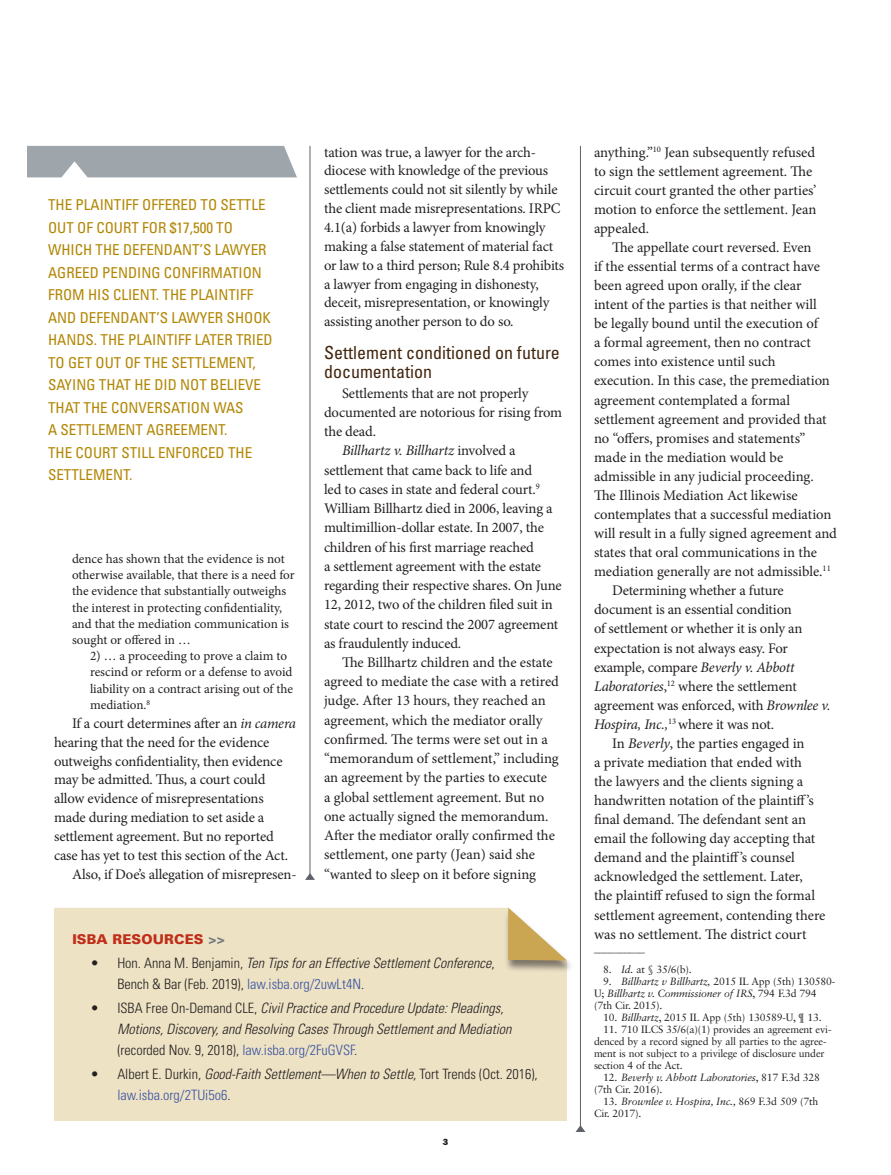
<style>
.page{position:relative;width:891px;height:1175px;background:#fff}
.page>*{position:absolute;margin:0;border:0;box-sizing:border-box;transform-origin:0 0}
.copyhead{font:condensed 18px/19.2px "Univers LT Std";color:#42260e}
.blurb{font:condensed 15px/22.5px "Univers LT Std";color:#b28705}
.body{font:14.7px/19px "Minion Pro";letter-spacing:-.005em;color:#231f20}
.t1{font:300 condensed 14.25px/21px "Univers LT Std";color:#231f20}
.t2{font:italic 300 condensed 14.25px/21px "Univers LT Std";color:#231f20}
.t3{font:900 13.5px "Univers LT Std";letter-spacing:.01em;color:#c02d19}
.long_quote{font:13.2px/16.2px "Minion Pro";color:#231f20}
.footnote{font:10.5px/12px "Sabon LT Std";letter-spacing:-.015em;color:#231f20}
.t4{font:9px "ITC Franklin Gothic Std Hvy";color:#231f20}
.s1{font-style:italic}
.s2{font-family:"Univers LT Std X Black";font-weight:400;color:#757b82}
.s3{color:#3853a3}
.s4{font-style:normal}
.s5{font-style:normal;color:#3853a3}
</style>
<div class="page">
<svg style="left:305px;top:873px;width:10px;height:7px"></svg>
<hr style="left:310px;top:146px;width:1px;height:729px;background:#5e6269">
<svg style="left:576px;top:1125px;width:9px;height:7px"></svg>
<hr style="left:580px;top:146px;width:1px;height:981px;background:#5e6269">
<svg style="left:27px;top:146px;width:270px;height:32px"></svg>
<div style="left:54px;top:908px;width:513px;height:213px;background:#eee2c4"></div>
<div style="left:504px;top:908px;width:70px;height:65px;background:#231f20;opacity:.55"></div>
<svg style="left:508px;top:907px;width:59px;height:53px"></svg>
<p class="blurb" style="left:48px;top:193px;width:226px">THE PLAINTIFF OFFERED TO SETTLE<br>OUT OF COURT FOR $17,500 TO<br>WHICH THE DEFENDANT’S LAWYER<br>AGREED PENDING CONFIRMATION<br>FROM HIS CLIENT. THE PLAINTIFF<br>AND DEFENDANT’S LAWYER SHOOK<br>HANDS. THE PLAINTIFF LATER TRIED<br>TO GET OUT OF THE SETTLEMENT,<br>SAYING THAT HE DID NOT BELIEVE<br>THAT THE CONVERSATION WAS<br>A SETTLEMENT AGREEMENT.<br>THE COURT STILL ENFORCED THE<br>SETTLEMENT.</p>
<p class="long_quote" style="left:72px;top:550px;width:224px">dence has shown that the evidence is not otherwise available, that there is a need for the evidence that substantially outweighs the interest in protecting confidentiality, and that the mediation communication is sought or offered in …</p>
<p class="long_quote" style="left:90px;top:648px;width:205px">2) … a proceeding to prove a claim to rescind or reform or a defense to avoid liability on a contract arising out of the mediation.<sup>8</sup></p>
<p class="body" style="left:54px;top:713px;width:244px;text-indent:18px">If a court determines after an <span class="s1">in camera </span>hearing that the need for the evidence outweighs confidentiality, then evidence may be admitted. Thus, a court could allow evidence of misrepresentations made during mediation to set aside a settlement agreement. But no reported case has yet to test this section of the Act.</p>
<p class="body" style="left:72px;top:864px;width:226px">Also, if Doe’s allegation of misrepresen-</p>
<p class="body" style="left:324px;top:142px;width:242px">tation was true, a lawyer for the arch&shy;diocese with knowledge of the previous settlements could not sit silently by while the client made misrepresentations. IRPC 4.1(a) forbids a lawyer from knowingly making a false statement of material fact or law to a third person; Rule 8.4 prohibits a lawyer from engaging in dishonesty, deceit, misrepresentation, or knowingly assisting another person to do so.</p>
<p class="copyhead" style="left:324px;top:343px;width:237px">Settlement conditioned on future documentation</p>
<p class="body" style="left:324px;top:383px;width:240px;text-indent:18px">Settlements that are not properly documented are notorious for rising from the dead.</p>
<p class="body" style="left:324px;top:441px;width:239px;text-indent:18px"><span class="s1">Billhartz v. Billhartz</span> involved a settlement that came back to life and<br>led to cases in state and federal court.<sup>9<br></sup>William Billhartz died in 2006, leaving a multimillion-dollar estate. In 2007, the children of his first marriage reached<br>a settlement agreement with the estate regarding their respective shares. On June 12, 2012, two of the children filed suit in state court to rescind the 2007 agreement as fraudulently induced.</p>
<p class="body" style="left:324px;top:652px;width:237px;text-indent:18px">The Billhartz children and the estate agreed to mediate the case with a retired judge. After 13 hours, they reached an agreement, which the mediator orally confirmed. The terms were set out in a “memorandum of settlement,” including an agreement by the parties to execute<br>a global settlement agreement. But no one actually signed the memorandum.<br>After the mediator orally confirmed the settlement, one party (Jean) said she “wanted to sleep on it before signing</p>
<p class="t3" style="left:72px;top:930px;width:154px">ISBA RESOURCES <span class="s2">&gt;&gt;</span></p>
<p class="t1" style="left:117px;top:952px;width:379px;text-indent:-27px">• Hon. Anna M. Benjamin, <span class="s1">Ten Tips for an Effective Settlement Conference</span>,<br>Bench &amp; Bar (Feb. 2019), <span class="s3">law.isba.org/2uwLt4N</span>.</p>
<p class="t2" style="left:117px;top:997px;width:396px;text-indent:-27px"><span class="s4">• ISBA Free On-Demand CLE,</span> Civil Practice and Procedure Update: Pleadings,<br>Motions, Discovery, and Resolving Cases Through Settlement and Mediation <span class="s4">(recorded Nov. 9, 2018),</span> <span class="s5">law.isba.org/2FuGVSF</span><span class="s4">.</span></p>
<p class="t1" style="left:117px;top:1063px;width:422px;text-indent:-27px">• Albert E. Durkin, <span class="s1">Good-Faith Settlement—When to Settle</span>, Tort Trends (Oct. 2016), <span class="s3">law.isba.org/2TUi5o6</span>.</p>
<p class="t4" style="left:443px;top:1136px;width:7px">3</p>
<p class="body" style="left:594px;top:142px;width:224px">anything.”<sup>10</sup> Jean subsequently refused to sign the settlement agreement. The circuit court granted the other parties’ motion to enforce the settlement. Jean appealed.</p>
<p class="body" style="left:594px;top:238px;width:245px;text-indent:18px">The appellate court reversed. Even<br>if the essential terms of a contract have been agreed upon orally, if the clear intent of the parties is that neither will<br>be legally bound until the execution of<br>a formal agreement, then no contract comes into existence until such execution. In this case, the premediation agreement contemplated a formal settlement agreement and provided that no “offers, promises and statements” made in the mediation would be admissible in any judicial proceeding.<br>The Illinois Mediation Act likewise contemplates that a successful mediation will result in a fully signed agreement and states that oral communications in the mediation generally are not admissible.<sup>11</sup></p>
<p class="body" style="left:594px;top:581px;width:238px;text-indent:18px">Determining whether a future document is an essential condition<br>of settlement or whether it is only an expectation is not always easy. For example, compare <span class="s1">Beverly v. Abbott Laboratories</span>,<sup>12</sup> where the settlement agreement was enforced, with <span class="s1">Brownlee v.<br>Hospira, Inc.,</span><sup>13</sup> where it was not.</p>
<p class="body" style="left:594px;top:733px;width:233px;text-indent:18px">In <span class="s1">Beverly</span>, the parties engaged in<br>a private mediation that ended with<br>the lawyers and the clients signing a handwritten notation of the plaintiff’s final demand. The defendant sent an email the following day accepting that demand and the plaintiff’s counsel acknowledged the settlement. Later,<br>the plaintiff refused to sign the formal settlement agreement, contending there was no settlement. The district court</p>
<p class="footnote" style="left:594px;top:941px;width:53px">__________</p>
<p class="footnote" style="left:603px;top:962px;width:90px">8. <span class="s1">Id.</span> at § 35/6(b).</p>
<p class="footnote" style="left:594px;top:974px;width:243px;text-indent:9px">9. <span class="s1">Billhartz v Billhartz,</span> 2015 IL App (5th) 130580-<br>U; <span class="s1">Billhartz v. Commissioner of IRS</span>, 794 F.3d 794 (7th Cir. 2015).</p>
<p class="footnote" style="left:603px;top:1010px;width:220px">10. <span class="s1">Billhartz</span>, 2015 IL App (5th) 130589-U, ¶ 13.</p>
<p class="footnote" style="left:594px;top:1022px;width:239px;text-indent:9px">11. 710 ILCS 35/6(a)(1) provides an agreement evi&shy;denced by a record signed by all parties to the agree&shy;ment is not subject to a privilege of disclosure under section 4 of the Act.</p>
<p class="footnote" style="left:594px;top:1070px;width:228px;text-indent:9px">12. <span class="s1">Beverly v. Abbott Laboratories</span>, 817 F.3d 328 (7th Cir. 2016).</p>
<p class="footnote" style="left:594px;top:1094px;width:226px;text-indent:9px">13. <span class="s1">Brownlee v. Hospira, Inc.,</span> 869 F.3d 509 (7th<br>Cir. 2017).</p>
</div>
